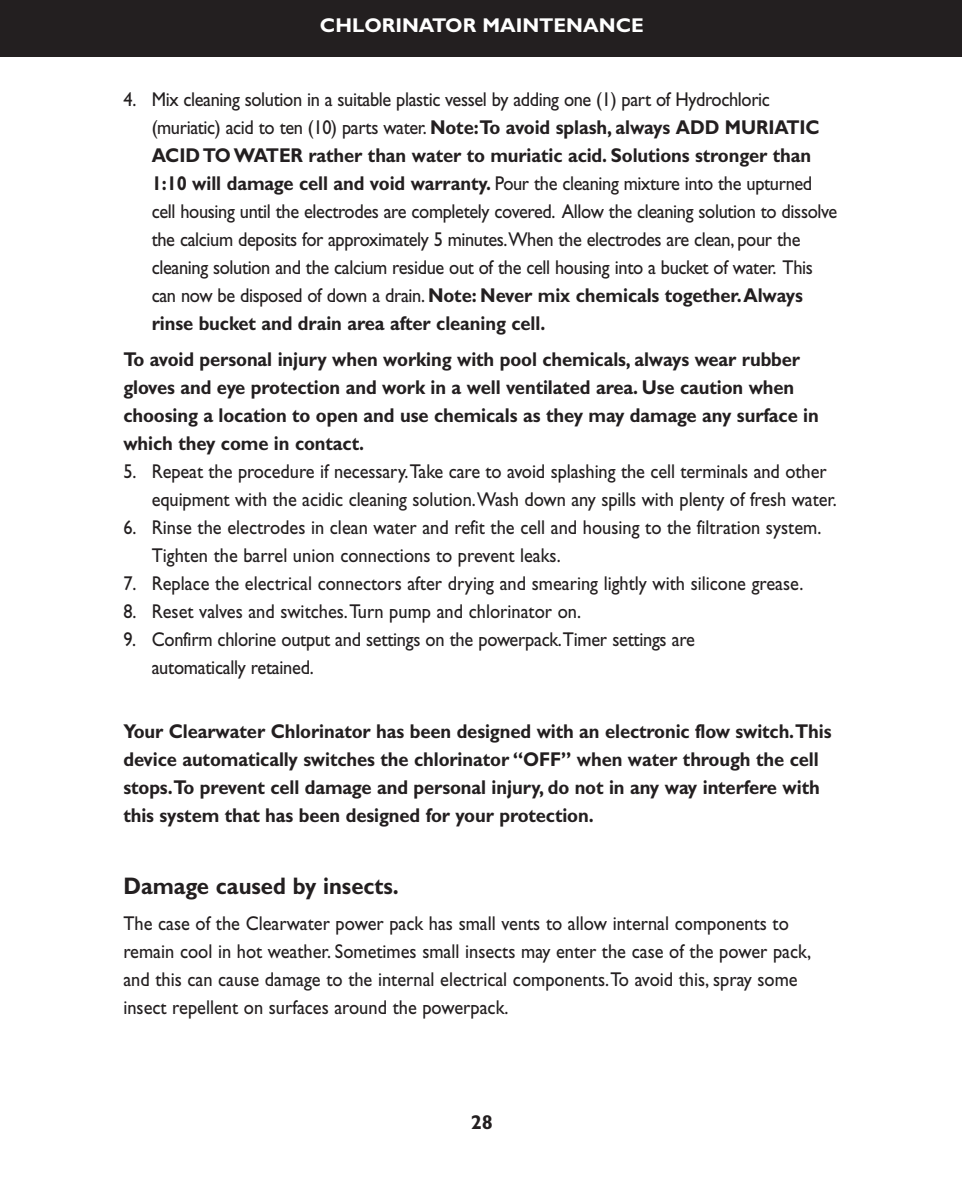
<style>
.page{position:relative;width:962px;height:1190px;background:#fff}
.page>*{position:absolute;margin:0;border:0;box-sizing:border-box;transform-origin:0 0}
.t1{font:700 24px "Gill Sans";color:#231f20;scale:.92 1}
.t2{font:20px/28px "Gill Sans";letter-spacing:-.005em;color:#231f20;scale:.92 1}
.t3{font:700 20px/28px "Gill Sans";letter-spacing:-.005em;color:#231f20;scale:.92 1}
.t4{font:700 20px "Gill Sans";color:#fff}
.t5{font:700 20px "Gill Sans";letter-spacing:-.005em;color:#231f20}
.s1{font-weight:700}
</style>
<div class="page">
<div style="left:0;top:0;width:962px;height:57px;background:#231f20"></div>
<p class="t4" style="left:320px;top:18px;width:325px">CHLORINATOR MAINTENANCE</p>
<p class="t2" style="left:152px;top:87px;width:747px;text-indent:-28px">4. Mix cleaning solution in a suitable plastic vessel by adding one (1) part of Hydrochloric (muriatic) acid to ten (10) parts water. <span class="s1">Note:To avoid splash, always ADD MURIATIC ACID TO WATER rather than water to muriatic acid. Solutions stronger than 1:10 will damage cell and void warranty.</span> Pour the cleaning mixture into the upturned cell housing until the electrodes are completely covered. Allow the cleaning solution to dissolve the calcium deposits for approximately 5 minutes.When the electrodes are clean, pour the cleaning solution and the calcium residue out of the cell housing into a bucket of water. This can now be disposed of down a drain. <span class="s1">Note: Never mix chemicals together.Always rinse bucket and drain area after cleaning cell.</span></p>
<p class="t3" style="left:123px;top:347px;width:757px">To avoid personal injury when working with pool chemicals, always wear rubber gloves and eye protection and work in a well ventilated area. Use caution when choosing a location to open and use chemicals as they may damage any surface in which they come in contact.</p>
<p class="t2" style="left:152px;top:459px;width:746px;text-indent:-28px">5. Repeat the procedure if necessary.Take care to avoid splashing the cell terminals and other equipment with the acidic cleaning solution.Wash down any spills with plenty of fresh water.</p>
<p class="t2" style="left:152px;top:515px;width:729px;text-indent:-28px">6. Rinse the electrodes in clean water and refit the cell and housing to the filtration system.<br>Tighten the barrel union connections to prevent leaks.</p>
<p class="t2" style="left:123px;top:571px;width:741px">7. Replace the electrical connectors after drying and smearing lightly with silicone grease.</p>
<p class="t2" style="left:123px;top:599px;width:499px">8. Reset valves and switches.Turn pump and chlorinator on.</p>
<p class="t2" style="left:152px;top:627px;width:592px;text-indent:-28px">9. Confirm chlorine output and settings on the powerpack.Timer settings are automatically retained.</p>
<p class="t3" style="left:123px;top:719px;width:771px">Your Clearwater Chlorinator has been designed with an electronic flow switch.This device automatically switches the chlorinator “OFF” when water through the cell stops.To prevent cell damage and personal injury, do not in any way interfere with this system that has been designed for your protection.</p>
<p class="t1" style="left:123px;top:877px;width:301px">Damage caused by insects.</p>
<p class="t2" style="left:123px;top:911px;width:749px">The case of the Clearwater power pack has small vents to allow internal components to remain cool in hot weather. Sometimes small insects may enter the case of the power pack, and this can cause damage to the internal electrical components.To avoid this, spray some insect repellent on surfaces around the powerpack.</p>
<p class="t5" style="left:471px;top:1116px;width:24px">28</p>
</div>
